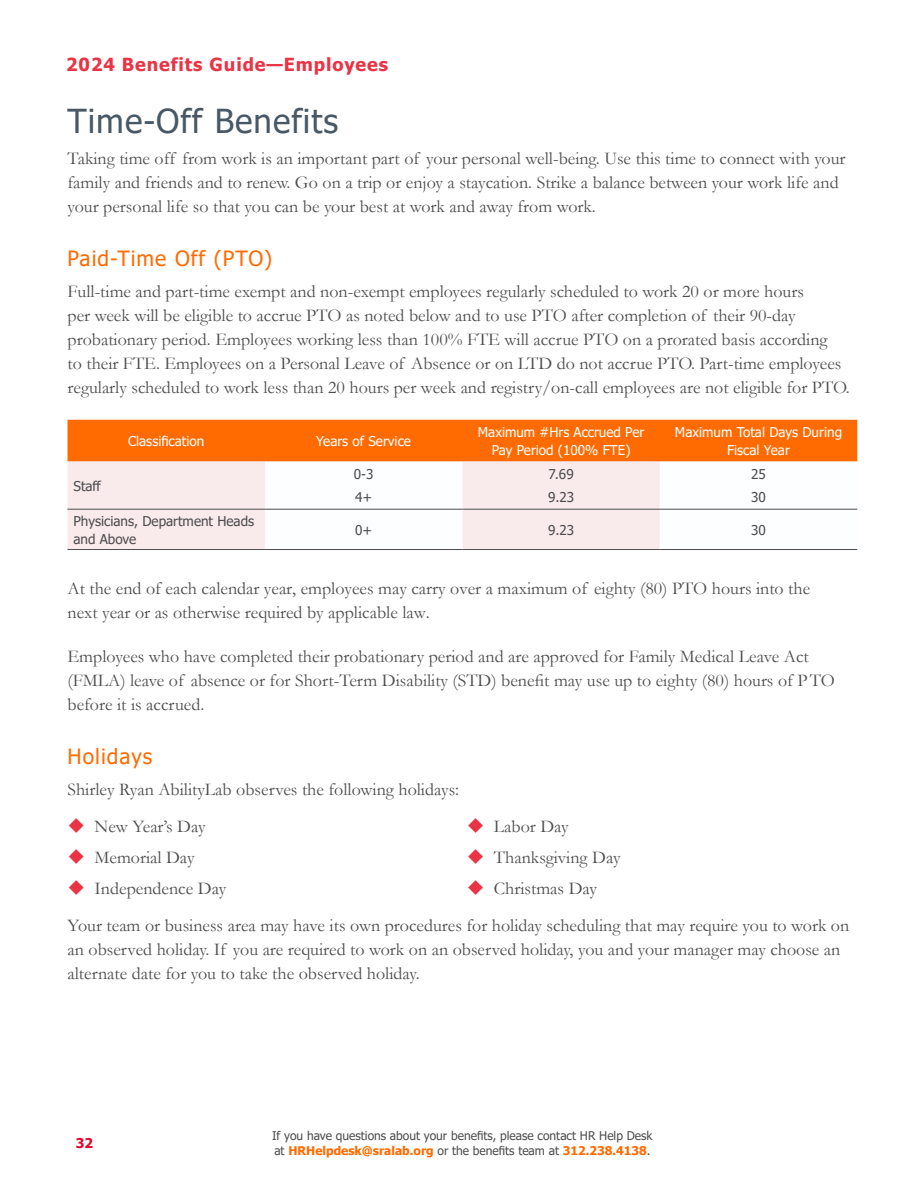
<style>
.page{position:relative;width:918px;height:1188px;background:#fff}
.page>*{position:absolute;margin:0;border:0;box-sizing:border-box;transform-origin:0 0}
.t1{font:33px "Tahoma";letter-spacing:.03em;color:#485865}
.t2{font:21px "Tahoma";letter-spacing:.05em;color:#ff6b00}
.t3{font:18px/24px "Garamond";color:#4d4d4f}
.t4{font:700 18px "Tahoma";letter-spacing:.05em;color:#e93445}
.t5{font:13.5px/18px "Tahoma";color:#fff;text-align:center}
.t6{font:13.5px/18px "Tahoma";color:#4d4d4f}
.t7{font:700 13.5px "Tahoma";color:#e8002a}
.t8{font:12px/15px "Tahoma";color:#4d4d4f}
.s1{font-weight:700;color:#ff6b00}
</style>
<div class="page">
<div style="left:68px;top:420px;width:789px;height:42px;background:#ff6b00"></div>
<div style="left:68px;top:462px;width:197px;height:87px;background:#f9eaec"></div>
<svg style="left:265px;top:462px;width:592px;height:87px"></svg>
<hr style="left:265px;top:509px;width:197px;height:1px;background:#4d4d4f">
<hr style="left:462px;top:509px;width:198px;height:1px;background:#4d4d4f">
<hr style="left:660px;top:509px;width:197px;height:1px;background:#4d4d4f">
<hr style="left:265px;top:549px;width:197px;height:1px;background:#4d4d4f">
<hr style="left:462px;top:549px;width:198px;height:1px;background:#4d4d4f">
<hr style="left:660px;top:549px;width:197px;height:1px;background:#4d4d4f">
<hr style="left:68px;top:509px;width:197px;height:1px;background:#4d4d4f">
<hr style="left:68px;top:549px;width:197px;height:1px;background:#4d4d4f">
<p class="t4" style="left:66px;top:51px;width:323px">2024 Benefits Guide—Employees</p>
<h1 class="t1" style="left:68px;top:99px;width:272px">Time-Off Benefits</h1>
<p class="t3" style="left:68px;top:146px;width:780px">Taking time off from work is an important part of your personal well-being. Use this time to connect with your family and friends and to renew. Go on a trip or enjoy a staycation. Strike a balance between your work life and your personal life so that you can be your best at work and away from work.</p>
<p class="t2" style="left:68px;top:244px;width:206px">Paid-Time Off (PTO)</p>
<p class="t3" style="left:68px;top:279px;width:784px">Full-time and part-time exempt and non-exempt employees regularly scheduled to work 20 or more hours<br>per week will be eligible to accrue PTO as noted below and to use PTO after completion of their 90-day probationary period. Employees working less than 100% FTE will accrue PTO on a prorated basis according<br>to their FTE. Employees on a Personal Leave of Absence or on LTD do not accrue PTO. Part-time employees regularly scheduled to work less than 20 hours per week and registry/on-call employees are not eligible for PTO.</p>
<p class="t5" style="left:128px;top:433px;width:78px">Classification</p>
<p class="t5" style="left:316px;top:433px;width:96px">Years of Service</p>
<p class="t5" style="left:478px;top:424px;width:168px">Maximum #Hrs Accrued Per<br>Pay Period (100% FTE)</p>
<p class="t5" style="left:675px;top:424px;width:169px">Maximum Total Days During<br>Fiscal Year</p>
<p class="t6" style="left:74px;top:477px;width:29px">Staff</p>
<p class="t6" style="left:354px;top:465px;width:21px">0-3</p>
<p class="t6" style="left:549px;top:465px;width:27px">7. 69</p>
<p class="t6" style="left:751px;top:465px;width:16px">25</p>
<p class="t6" style="left:355px;top:489px;width:19px">4+</p>
<p class="t6" style="left:548px;top:489px;width:28px">9.23</p>
<p class="t6" style="left:751px;top:489px;width:16px">30</p>
<p class="t6" style="left:74px;top:512px;width:182px">Physicians, Department Heads and Above</p>
<p class="t6" style="left:355px;top:521px;width:19px">0+</p>
<p class="t6" style="left:548px;top:521px;width:28px">9.23</p>
<p class="t6" style="left:751px;top:521px;width:16px">30</p>
<p class="t3" style="left:68px;top:576px;width:744px">At the end of each calendar year, employees may carry over a maximum of eighty (80) PTO hours into the next year or as otherwise required by applicable law.</p>
<p class="t3" style="left:67px;top:644px;width:769px">Employees who have completed their probationary period and are approved for Family Medical Leave Act (FMLA) leave of absence or for Short-Term Disability (STD) benefit may use up to eighty (80) hours of PTO before it is accrued.</p>
<p class="t2" style="left:67px;top:742px;width:86px">Holidays</p>
<p class="t3" style="left:94px;top:770px;width:366px;line-height:37.5px;text-indent:-27px">Shirley Ryan AbilityLab observes the following holidays:<br>New Year’s Day</p>
<p class="t3" style="left:94px;top:842px;width:133px;line-height:30.8px">Memorial Day<br>Independence Day</p>
<p class="t3" style="left:494px;top:811px;width:128px;line-height:30.8px">Labor Day<br>Thanksgiving Day<br>Christmas Day</p>
<p class="t3" style="left:68px;top:913px;width:783px">Your team or business area may have its own procedures for holiday scheduling that may require you to work on an observed holiday. If you are required to work on an observed holiday, you and your manager may choose an alternate date for you to take the observed holiday.</p>
<p class="t7" style="left:76px;top:1134px;width:19px">32</p>
<p class="t8" style="left:272px;top:1129px;width:382px">If you have questions about your benefits, please contact HR Help Desk at <span class="s1">HRHelpdesk@sralab.org</span> or the benefits team at <span class="s1">312.238.4138</span>.</p>
</div>
